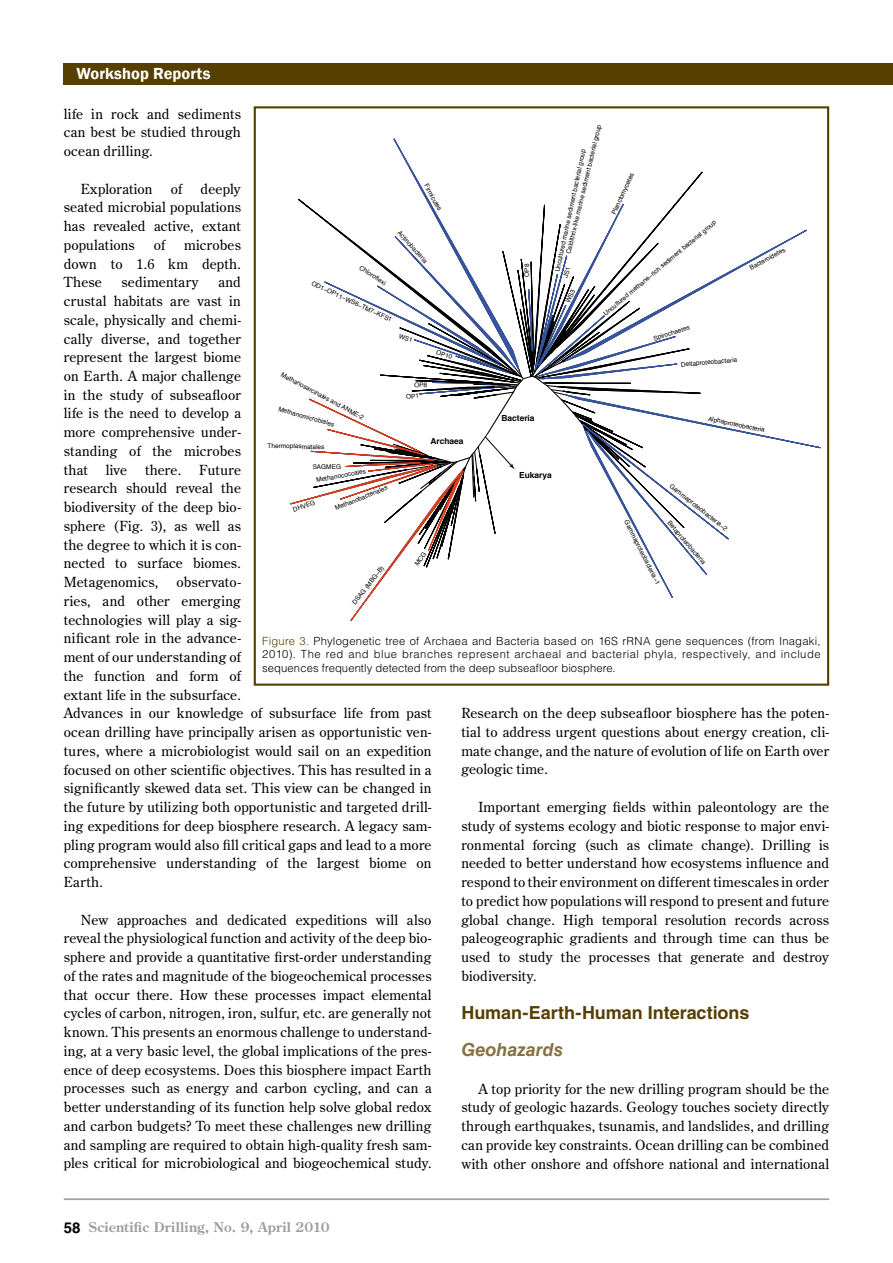
<style>
.page{position:relative;width:893px;height:1263px;background:#fff}
.page>*{position:absolute;margin:0;border:0;box-sizing:border-box;transform-origin:0 0}
.t1{font:700 18px "Helvetica LT Std";color:#563f00}
.t2{font:italic 700 18px "Helvetica LT Std";letter-spacing:-.005em;color:#877241}
.t3{font:600 16.5px "Franklin Gothic";letter-spacing:.005em;color:#fff}
.t4{font:13.8px/18.8px "Century Old Style Std";letter-spacing:.015em;color:#000;text-align:justify}
.t5{font:700 13.5px "Century Old Style Std";letter-spacing:.02em;color:#9f9fa0}
.t6{font:300 11.25px/13.5px "Helvetica LT Std";letter-spacing:.01em;color:#000;text-align:justify}
.t7{font:700 8.4px "Helvetica";color:#040000}
.t8{font:6.45px "Helvetica";color:#040000}
.s1{color:#563f00}
.s2{font-family:"Helvetica LT Std";font-size:15px;color:#000}
</style>
<div class="page">
<hr style="left:64px;top:1198px;width:765px;height:2px;background:#9f9fa0">
<div style="left:64px;top:64px;width:829px;height:21px;background:#563f00"></div>
<svg style="left:290px;top:106px;width:531px;height:580px"></svg>
<p class="t3" style="left:77px;top:63px;width:136px">Workshop Reports</p>
<p class="t4" style="left:64px;top:104px;width:179px">life in rock and sediments can best be studied through ocean drilling.</p>
<p class="t4" style="left:81px;top:179px;width:73px">Exploration</p>
<p class="t4" style="left:171px;top:179px;width:13px">of</p>
<p class="t8" style="left:564px;top:253px;width:134px;rotate:-77deg">Caldithrix-like marine sediment bacterial group</p>
<p class="t8" style="left:552px;top:271px;width:127px;rotate:-78deg">Uncultured marine sediment bacterial group</p>
<p class="t8" style="left:609px;top:212px;width:47px;rotate:-66deg">Planctomycetes</p>
<p class="t4" style="left:64px;top:179px;width:179px;text-indent:137px">deeply seated microbial populations has revealed active, extant populations</p>
<p class="t8" style="left:430px;top:182px;width:31px;rotate:61deg">Firmicutes</p>
<p class="t8" style="left:601px;top:310px;width:146px;rotate:-40deg">Uncultured methane−rich sediment bacterial group</p>
<p class="t8" style="left:403px;top:228px;width:42px;rotate:48deg">Actinobacteria</p>
<p class="t4" style="left:64px;top:235px;width:179px;text-indent:120px">microbes down to 1.6 km depth.<br>These</p>
<p class="t4" style="left:154px;top:235px;width:13px">of</p>
<p class="t8" style="left:748px;top:264px;width:41px;rotate:-29deg">Bacteroidetes</p>
<p class="t8" style="left:522px;top:277px;width:14px;rotate:-90deg">OP8</p>
<p class="t8" style="left:363px;top:263px;width:32px;rotate:33deg">Chloroflexi</p>
<p class="t4" style="left:64px;top:273px;width:179px;text-indent:155px">and crustal habitats are vast in scale, physically and chemi&shy;cally diverse, and together represent the largest biome on Earth. A major challenge in the study of subseafloor life is the need to develop a more comprehensive under&shy;standing of the microbes that</p>
<p class="t4" style="left:121px;top:273px;width:79px">sedimentary</p>
<p class="t8" style="left:314px;top:278px;width:89px;rotate:25deg">OD1−OP11−WS6−TM7−KFS1</p>
<p class="t8" style="left:652px;top:334px;width:39px;rotate:-18deg">Spirochaetes</p>
<p class="t8" style="left:438px;top:347px;width:18px;rotate:17deg">OP10</p>
<p class="t8" style="left:681px;top:359px;width:58px;rotate:-5deg">Deltaproteobacteria</p>
<p class="t8" style="left:284px;top:370px;width:94px;rotate:28deg">Methanosarcinales and ANME-2</p>
<p class="t8" style="left:280px;top:404px;width:59px;rotate:16deg">Methanomicrobiales</p>
<p class="t7" style="left:502px;top:411px;width:35px">Bacteria</p>
<p class="t8" style="left:709px;top:413px;width:59px;rotate:12deg">Alphaproteobacteria</p>
<p class="t7" style="left:430px;top:434px;width:35px">Archaea</p>
<p class="t8" style="left:268px;top:440px;width:58px;rotate:2deg">Thermoplasmatales</p>
<p class="t8" style="left:313px;top:462px;width:30px;rotate:-1deg">SAGMEG</p>
<p class="t4" style="left:106px;top:460px;width:23px">live</p>
<p class="t4" style="left:145px;top:460px;width:38px">there.</p>
<p class="t4" style="left:64px;top:460px;width:179px;text-indent:135px">Future research should reveal the biodiversity of the deep bio&shy;sphere (Fig. 3), as well as the degree to which it is con&shy;nected to surface biomes.<br>Metagenomics,</p>
<p class="t8" style="left:315px;top:475px;width:52px;rotate:-11deg">Methanococcales</p>
<p class="t7" style="left:519px;top:468px;width:34px">Eukarya</p>
<p class="t8" style="left:673px;top:481px;width:73px;rotate:38deg">Gammaproteobacteria−2</p>
<p class="t8" style="left:333px;top:503px;width:58px;rotate:-22deg">Methanobacteriales</p>
<p class="t8" style="left:292px;top:505px;width:24px;rotate:-19deg">DHVEG</p>
<p class="t8" style="left:631px;top:518px;width:73px;rotate:63deg">Gammaproteobacteria−1</p>
<p class="t8" style="left:673px;top:518px;width:56px;rotate:49deg">Betaproteobacteria</p>
<p class="t8" style="left:350px;top:601px;width:49px;rotate:-52deg">DSAG (MBG−B)</p>
<p class="t4" style="left:64px;top:573px;width:369px;text-align:left;text-indent:113px">observato-<br>ries, and other emerging<br>technologies will play a sig-<br>nificant role in the advance-<br>ment of our understanding of<br>the function and form of<br>extant life in the subsurface.<br>Advances in our knowledge of subsurface life from past ocean drilling have principally arisen as opportunistic ven&shy;tures, where a microbiologist would sail on an expedition focused on other scientific objectives. This has resulted in a significantly skewed data set. This view can be changed in the future by utilizing both opportunistic and targeted drill&shy;ing expeditions for deep biosphere research. A legacy sam&shy;pling program would also fill critical gaps and lead to a more comprehensive understanding of the largest biome on Earth.</p>
<p class="t4" style="left:64px;top:910px;width:369px;text-indent:17px">New approaches and dedicated expeditions will also reveal the physiological function and activity of the deep bio&shy;sphere and provide a quantitative first-order understanding of the rates and magnitude of the biogeochemical processes that occur there. How these processes impact elemental cycles of carbon, nitrogen, iron, sulfur, etc. are generally not known. This presents an enormous challenge to understand&shy;ing, at a very basic level, the global implications of the pres&shy;ence of deep ecosystems. Does this biosphere impact Earth processes such as energy and carbon cycling, and can a better understanding of its function help solve global redox and carbon budgets? To meet these challenges new drilling and sampling are required to obtain high-quality fresh sam&shy;ples critical for microbiological and biogeochemical study.</p>
<p class="t6" style="left:262px;top:634px;width:560px"><span class="s1">Figure 3.</span> Phylogenetic tree of Archaea and Bacteria based on 16S rRNA gene sequences (from Inagaki, 2010). The red and blue branches represent archaeal and bacterial phyla, respectively, and include sequences frequently detected from the deep subseafloor biosphere.</p>
<p class="t4" style="left:461px;top:704px;width:369px">Research on the deep subseafloor biosphere has the poten&shy;tial to address urgent questions about energy creation, cli&shy;mate change, and the nature of evolution of life on Earth over geologic time.</p>
<p class="t4" style="left:461px;top:797px;width:369px;text-indent:17px">Important emerging fields within paleontology are the study of systems ecology and biotic response to major envi&shy;ronmental forcing (such as climate change). Drilling is needed to better understand how ecosystems influence and respond to their environment on different timescales in order to predict how populations will respond to present and future global change. High temporal resolution records across paleogeographic gradients and through time can thus be used to study the processes that generate and destroy biodiversity.</p>
<h1 class="t1" style="left:461px;top:1001px;width:290px">Human-Earth-Human Interactions</h1>
<h1 class="t2" style="left:461px;top:1039px;width:103px">Geohazards</h1>
<p class="t4" style="left:461px;top:1079px;width:369px;text-indent:17px">A top priority for the new drilling program should be the study of geologic hazards. Geology touches society directly through earthquakes, tsunamis, and landslides, and drilling can provide key constraints. Ocean drilling can be combined with other onshore and offshore national and international</p>
<p class="t5" style="left:64px;top:1218px;width:267px"><span class="s2">58</span> Scientific Drilling, No. 9, April 2010</p>
</div>
